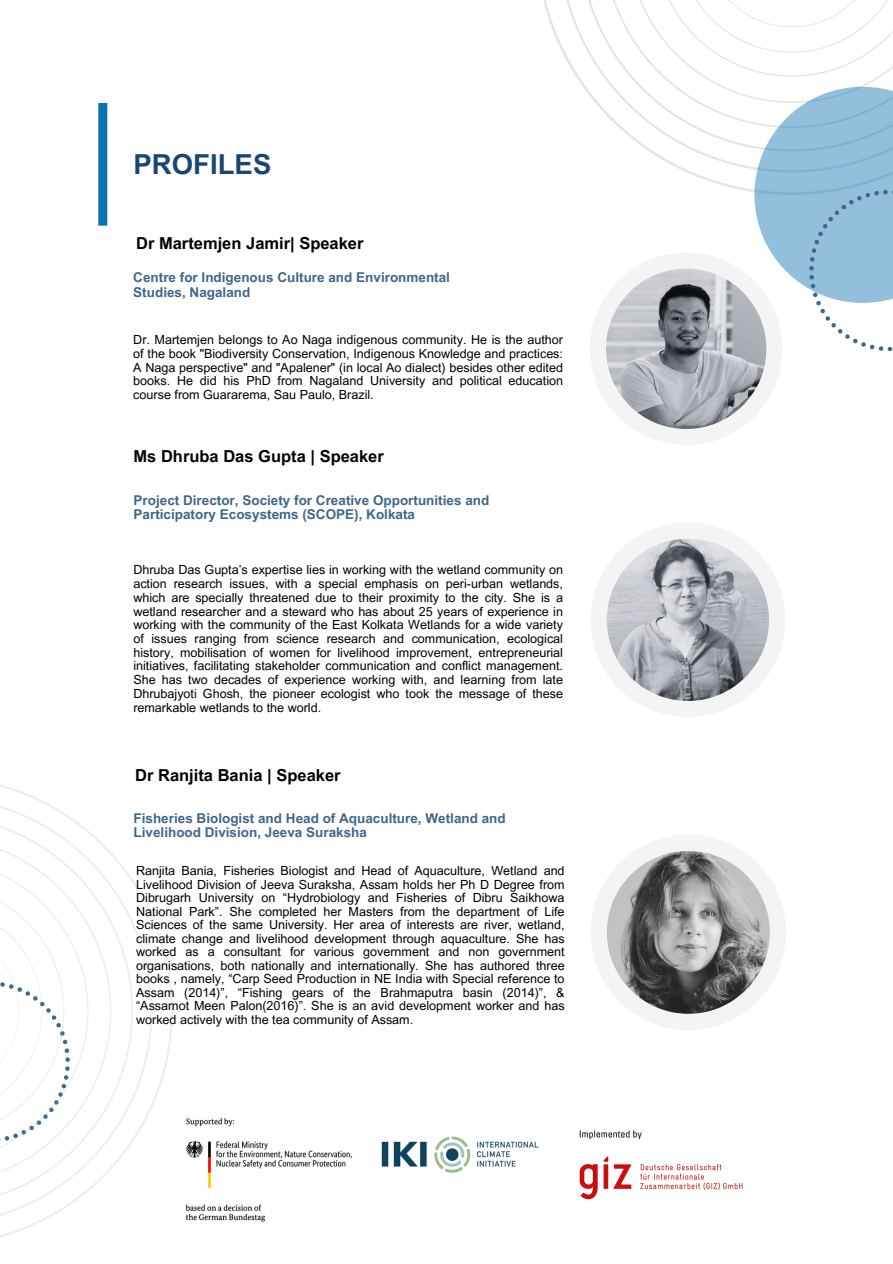
<style>
.page{position:relative;width:893px;height:1264px;background:#fff}
.page>*{position:absolute;margin:0;border:0;box-sizing:border-box;transform-origin:0 0}
.t1{font:700 27.6px "Arial MT Pro";color:#194774}
.t2{font:700 16.5px "Arial MT Pro";color:#000}
.t3{font:700 13.5px/14.7px "Arial MT Pro";color:#40668b}
.t4{font:12.6px/13.6px "Arial MT Pro";color:#000;text-align:justify}
</style>
<div class="page">
<svg style="left:558px;top:0;width:32px;height:96px"></svg>
<div style="left:98px;top:103px;width:9px;height:123px;background:#0972b1"></div>
<svg style="left:590px;top:0;width:303px;height:445px"></svg>
<svg style="left:0;top:784px;width:173px;height:453px"></svg>
<svg style="left:0;top:796px;width:152px;height:429px"></svg>
<img style="left:579px;top:1130px;width:164px;height:70px">
<img style="left:168px;top:1102px;width:371px;height:133px">
<svg style="left:591px;top:523px;width:194px;height:194px"></svg>
<img style="left:606px;top:539px;width:163px;height:162px">
<svg style="left:591px;top:835px;width:195px;height:195px"></svg>
<img style="left:607px;top:851px;width:162px;height:162px">
<p class="t1" style="left:133px;top:154px;width:139px">PROFILES</p>
<h3 class="t2" style="left:136px;top:237px;width:229px">Dr Martemjen Jamir| Speaker</h3>
<p class="t3" style="left:133px;top:272px;width:318px">Centre for Indigenous Culture and Environmental<br>Studies, Nagaland</p>
<h2 class="t4" style="left:133px;top:334px;width:431px">Dr. Martemjen belongs to Ao Naga indigenous community. He is the author of the book "Biodiversity Conservation, Indigenous Knowledge and practices:<br>A Naga perspective" and "Apalener" (in local Ao dialect) besides other edited books. He did his PhD from Nagaland University and political education course from Guararema, Sau Paulo, Brazil.</h2>
<h3 class="t2" style="left:133px;top:449px;width:252px">Ms Dhruba Das Gupta | Speaker</h3>
<p class="t3" style="left:133px;top:494px;width:357px">Project Director, Society for Creative Opportunities and<br>Participatory Ecosystems (SCOPE), Kolkata</p>
<p class="t4" style="left:133px;top:564px;width:431px">Dhruba Das Gupta’s expertise lies in working with the wetland community on action research issues, with a special emphasis on peri-urban wetlands, which are specially threatened due to their proximity to the city. She is a wetland researcher and a steward who has about 25 years of experience in working with the community of the East Kolkata Wetlands for a wide variety of issues ranging from science research and communication, ecological history, mobilisation of women for livelihood improvement, entrepreneurial initiatives, facilitating stakeholder communication and conflict management.<br>She has two decades of experience working with, and learning from late Dhrubajyoti Ghosh, the pioneer ecologist who took the message of these remarkable wetlands to the world.</p>
<h2 class="t2" style="left:135px;top:768px;width:207px">Dr Ranjita Bania | Speaker</h2>
<p class="t3" style="left:133px;top:812px;width:373px">Fisheries Biologist and Head of Aquaculture, Wetland and<br>Livelihood Division, Jeeva Suraksha</p>
<p class="t4" style="left:136px;top:865px;width:430px">Ranjita Bania, Fisheries Biologist and Head of Aquaculture, Wetland and Livelihood Division of Jeeva Suraksha, Assam holds her Ph D Degree from Dibrugarh University on “Hydrobiology and Fisheries of Dibru Saikhowa National Park”. She completed her Masters from the department of Life Sciences of the same University. Her area of interests are river, wetland, climate change and livelihood development through aquaculture. She has worked as a consultant for various government and non government organisations, both nationally and internationally. She has authored three books , namely, “Carp Seed Production in NE India with Special reference to Assam (2014)”, “Fishing gears of the Brahmaputra basin (2014)”, &amp; “Assamot Meen Palon(2016)”. She is an avid development worker and has worked actively with the tea community of Assam.</p>
</div>
